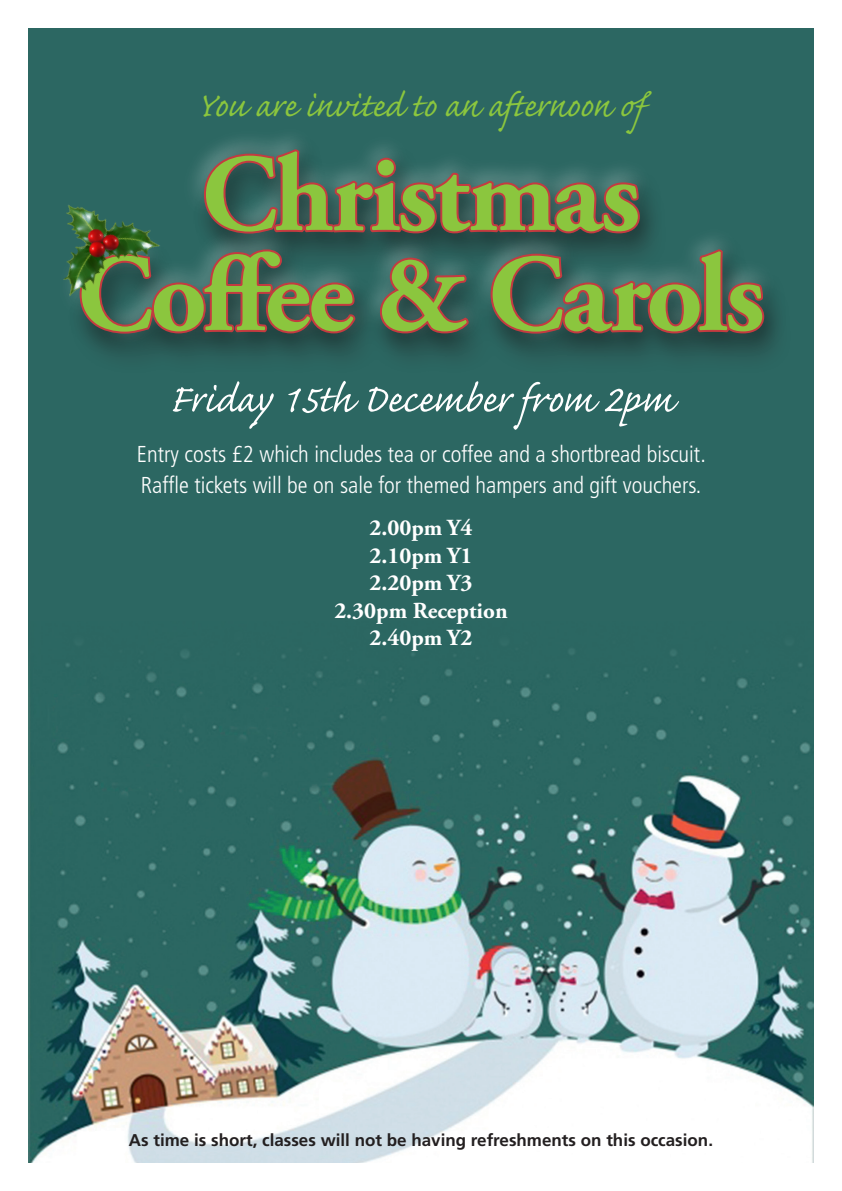
<style>
.page{position:relative;width:842px;height:1191px;background:#fff}
.page>*{position:absolute;margin:0;border:0;box-sizing:border-box;transform-origin:0 0}
.t1{font:700 109.7px/100px "Adobe Garamond Pro";letter-spacing:-.025em;color:#8bc63e;text-align:center}
.t2{font:50px "Caflisch Script Pro";color:#fff}
.t3{font:43px "Caflisch Script Pro";color:#8bc63e}
.t4{font:300 condensed 23px "Frutiger";color:#fff}
.t5{font:700 23px "Adobe Garamond Pro";color:#fff}
.t6{font:700 17px "Frutiger";color:#231f20}
</style>
<div class="page">
<div style="left:28px;top:28px;width:786px;height:1134px;background:#2c6762"></div>
<img style="left:28px;top:650px;width:786px;height:512px">
<div style="left:64px;top:132px;width:725px;height:228px;background:#231f20;opacity:.75"></div>
<svg style="left:202px;top:147px;width:440px;height:89px"></svg>
<svg style="left:78px;top:247px;width:279px;height:89px"></svg>
<svg style="left:378px;top:256px;width:92px;height:79px"></svg>
<svg style="left:489px;top:247px;width:277px;height:89px"></svg>
<img style="left:63px;top:173px;width:100px;height:131px">
<p class="t3" style="left:197px;top:83px;width:456px">You are invited to an afternoon of</p>
<h1 class="t1" style="left:77px;top:147px;width:689px">Christmas<br>Coffee &amp; Carols</h1>
<p class="t2" style="left:169px;top:373px;width:505px">Friday 15th December from 2pm</p>
<p class="t4" style="left:137px;top:440px;width:570px">Entry costs £2 which includes tea or coffee and a shortbread biscuit.</p>
<p class="t4" style="left:141px;top:472px;width:562px">Raffle tickets will be on sale for themed hampers and gift vouchers.</p>
<p class="t5" style="left:370px;top:514px;width:104px">2.00pm Y4</p>
<p class="t5" style="left:370px;top:542px;width:104px">2.10pm Y1</p>
<p class="t5" style="left:370px;top:569px;width:104px">2.20pm Y3</p>
<p class="t5" style="left:334px;top:597px;width:175px">2.30pm Reception</p>
<p class="t5" style="left:370px;top:625px;width:104px">2.40pm Y2</p>
<p class="t6" style="left:129px;top:1130px;width:586px">As time is short, classes will not be having refreshments on this occasion.</p>
</div>
